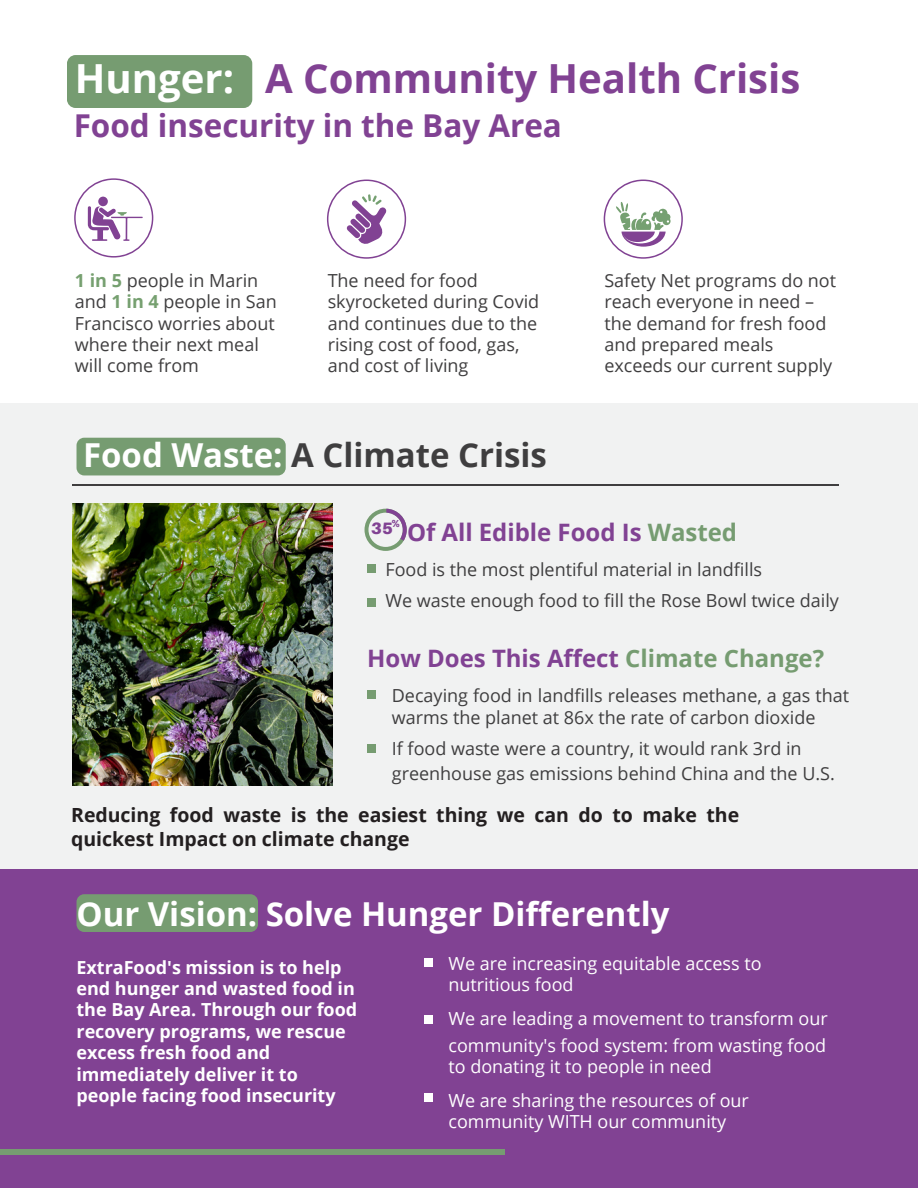
<style>
.page{position:relative;width:918px;height:1188px;background:#fff}
.page>*{position:absolute;margin:0;border:0;box-sizing:border-box;transform-origin:0 0}
.t1{font:700 40.05px "Open Sans";color:#814293}
.t2{font:700 33px "Open Sans";color:#fff}
.t3{font:700 33px "Open Sans";color:#3f3e3f}
.t4{font:700 31.5px "Open Sans";color:#814293}
.t5{font:700 24px "Open Sans";color:#814293}
.t6{font:700 19.5px/23.7px "Open Sans";color:#231f20}
.t7{font:18px/21.3px "Open Sans";color:#3f3e3f}
.t8{font:18px/21.3px "Open Sans";color:#fff}
.t9{font:700 18px/21.3px "Open Sans";color:#fff}
.t10{font:900 16.5px "Aileron";color:#814293}
.t11{font:900 10.2px "Aileron";color:#814293}
.s1{color:#fff}
.s2{font-weight:700;color:#76a070}
.s3{color:#769c71}
</style>
<div class="page">
<div style="left:0;top:867px;width:918px;height:321px;background:#814293"></div>
<div style="left:0;top:404px;width:918px;height:464px;background:#f1f2f2"></div>
<div style="left:77px;top:438px;width:209px;height:37px;background:#769c71;border-radius:8px"></div>
<div style="left:77px;top:894px;width:181px;height:38px;background:#769c71;border-radius:8px"></div>
<svg style="left:365px;top:509px;width:42px;height:42px"></svg>
<div style="left:367px;top:564px;width:8px;height:8px;background:#769c71"></div>
<div style="left:367px;top:599px;width:8px;height:8px;background:#769c71"></div>
<div style="left:368px;top:691px;width:8px;height:8px;background:#769c71"></div>
<div style="left:424px;top:958px;width:8px;height:8px;background:#fff"></div>
<div style="left:424px;top:1015px;width:8px;height:8px;background:#fff"></div>
<div style="left:424px;top:1094px;width:8px;height:8px;background:#fff"></div>
<div style="left:368px;top:745px;width:8px;height:8px;background:#769c71"></div>
<img style="left:73px;top:503px;width:260px;height:282px">
<div style="left:67px;top:55px;width:185px;height:53px;background:#769c71;border-radius:9px"></div>
<svg style="left:74px;top:178px;width:79px;height:80px"></svg>
<div style="left:0;top:1149px;width:505px;height:5px;background:#769c71"></div>
<svg style="left:327px;top:180px;width:79px;height:79px"></svg>
<hr style="left:73px;top:485px;width:766px;height:1px;background:#3f3e3f">
<svg style="left:604px;top:180px;width:79px;height:79px"></svg>
<p class="t1" style="left:75px;top:50px;width:727px"><span class="s1">Hunger:</span> A Community Health Crisis</p>
<p class="t4" style="left:74px;top:104px;width:490px">Food insecurity in the Bay Area</p>
<p class="t7" style="left:75px;top:269px;width:203px"><span class="s2">1 in 5</span> people in Marin and <span class="s2">1 in 4</span> people in San<br>Francisco worries about where their next meal will come from</p>
<p class="t7" style="left:328px;top:269px;width:213px">The need for food skyrocketed during Covid and continues due to the rising cost of food, gas, and cost of living</p>
<h2 class="t3" style="left:83px;top:431px;width:465px"><span class="s1">Food Waste:</span> A Climate Crisis</h2>
<h4 class="t7" style="left:604px;top:269px;width:233px">Safety Net programs do not reach everyone in need – the demand for fresh food and prepared meals exceeds our current supply</h4>
<p class="t11" style="left:392px;top:517px;width:9px">%</p>
<p class="t5" style="left:407px;top:515px;width:332px">Of All Edible Food Is <span class="s3">Wasted</span></p>
<h2 class="t10" style="left:371px;top:518px;width:23px">35</h2>
<h4 class="t7" style="left:385px;top:559px;width:378px">Food is the most plentiful material in landfills</h4>
<h2 class="t7" style="left:385px;top:589px;width:455px">We waste enough food to fill the Rose Bowl twice daily</h2>
<p class="t5" style="left:367px;top:641px;width:458px">How Does This Affect <span class="s3">Climate Change?</span></p>
<p class="t7" style="left:392px;top:685px;width:459px">Decaying food in landfills releases methane, a gas that warms the planet at 86x the rate of carbon dioxide</p>
<p class="t7" style="left:392px;top:738px;width:411px">If food waste were a country, it would rank 3rd in</p>
<p class="t7" style="left:392px;top:762px;width:445px">greenhouse gas emissions behind China and the U.S.</p>
<p class="t6" style="left:71px;top:803px;width:669px">Reducing food waste is the easiest thing we can do to make the quickest Impact on climate change</p>
<p class="t2" style="left:77px;top:890px;width:595px">Our Vision: Solve Hunger Differently</p>
<h3 class="t9" style="left:77px;top:956px;width:282px">ExtraFood's mission is to help end hunger and wasted food in the Bay Area. Through our food recovery programs, we rescue excess fresh food and immediately deliver it to people facing food insecurity</h3>
<p class="t8" style="left:449px;top:952px;width:315px">We are increasing equitable access to nutritious food</p>
<p class="t8" style="left:449px;top:1007px;width:381px">We are leading a movement to transform our</p>
<h3 class="t8" style="left:449px;top:1034px;width:379px">community's food system: from wasting food</h3>
<p class="t8" style="left:449px;top:1056px;width:265px">to donating it to people in need</p>
<p class="t8" style="left:449px;top:1089px;width:302px">We are sharing the resources of our</p>
<p class="t8" style="left:449px;top:1111px;width:279px">community WITH our community</p>
</div>
